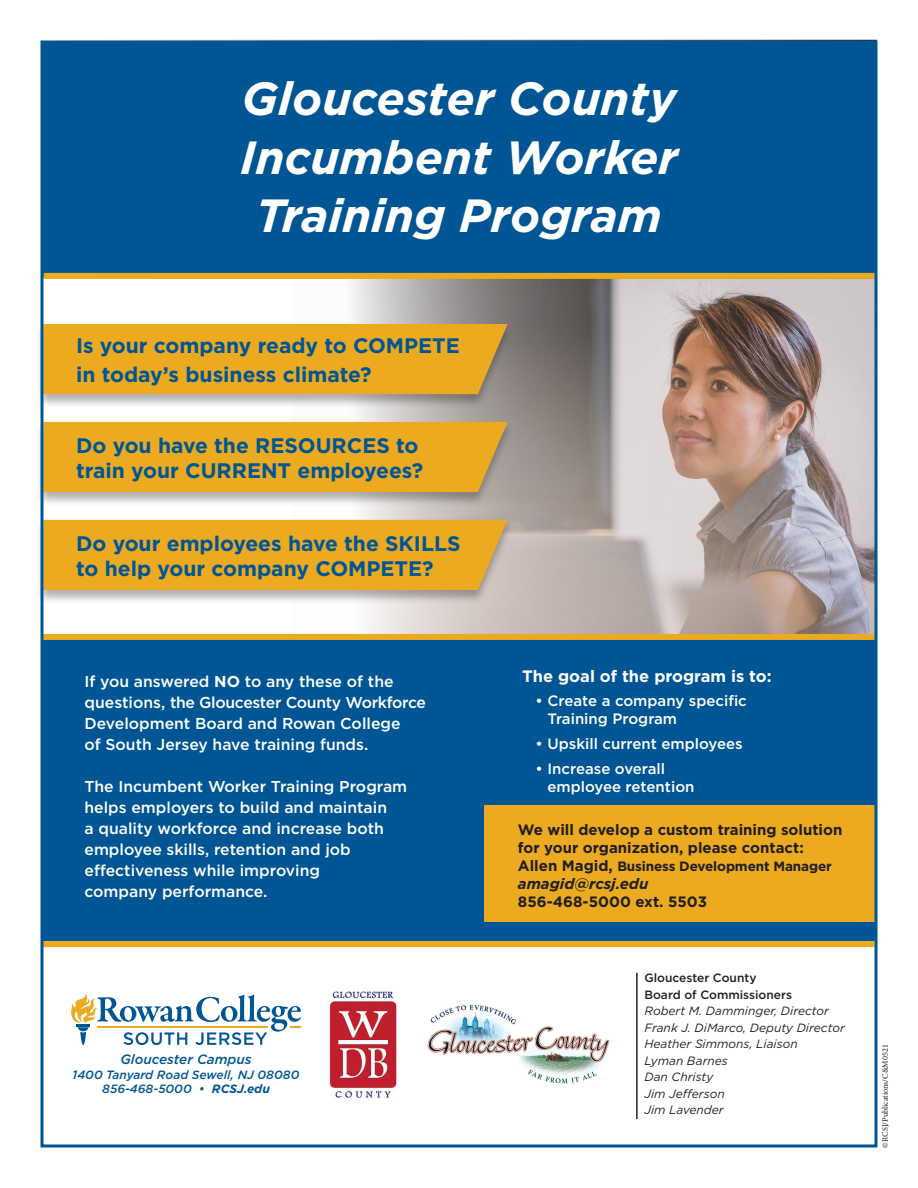
<style>
.page{position:relative;width:918px;height:1188px;background:#fff}
.page>*{position:absolute;margin:0;border:0;box-sizing:border-box;transform-origin:0 0}
.t1{font:italic 700 46.5px/58.5px "Gotham";color:#fff;text-align:center}
.t2{font:700 21px/25.2px "Gotham";color:#005595}
.t3{font:700 16.5px "Gotham";color:#fff}
.t4{font:500 15.75px/21px "Gotham";color:#fff}
.t5{font:500 15px/18px "Gotham";color:#fff}
.t6{font:700 15px/18px "Gotham";color:#231f20}
.t7{font:italic 700 15px "Gotham";color:#231f20}
.t8{font:700 13.5px "Gotham";letter-spacing:-.01em;color:#231f20}
.t9{font:italic 500 13.5px "Gotham";color:#005595}
.t10{font:italic 12px/16.5px "Gotham";color:#231f20}
.t11{font:italic 500 12px/14.4px "Gotham";color:#005595;text-align:center}
.t12{font:500 12px/16.5px "Gotham";color:#231f20}
.t13{font:8.25px "Minion Pro";letter-spacing:-.005em;color:#231f20}
.s1{font-weight:700}
.s2{font-size:15px}
</style>
<div class="page">
<img style="left:292px;top:279px;width:582px;height:355px">
<div style="left:43px;top:635px;width:832px;height:306px;background:#005595"></div>
<div style="left:36px;top:519px;width:479px;height:86px;background:#231f20;opacity:.35"></div>
<div style="left:44px;top:520px;width:464px;height:70px;background:#ebaa20"></div>
<div style="left:36px;top:421px;width:479px;height:86px;background:#231f20;opacity:.35"></div>
<div style="left:44px;top:422px;width:464px;height:70px;background:#ebaa20"></div>
<div style="left:36px;top:323px;width:479px;height:86px;background:#231f20;opacity:.35"></div>
<div style="left:44px;top:324px;width:464px;height:70px;background:#ebaa20"></div>
<div style="left:42px;top:40px;width:834px;height:238px;background:#005595"></div>
<div style="left:44px;top:273px;width:833px;height:6px;background:#ebaa20"></div>
<div style="left:484px;top:806px;width:393px;height:116px;background:#ebaa20"></div>
<div style="left:42px;top:634px;width:833px;height:6px;background:#ebaa20"></div>
<div style="left:43px;top:941px;width:831px;height:6px;background:#ebaa20"></div>
<img style="left:427px;top:1004px;width:183px;height:80px">
<img style="left:329px;top:991px;width:68px;height:107px">
<svg style="left:71px;top:994px;width:230px;height:51px"></svg>
<hr style="left:636px;top:973px;width:2px;height:146px;background:#231f20">
<h1 class="t1" style="left:240px;top:70px;width:439px">Gloucester County<br>Incumbent Worker<br>Training Program</h1>
<h2 class="t2" style="left:76px;top:331px;width:385px;line-height:28.5px">Is your company ready to COMPETE in today’s business climate?</h2>
<h2 class="t2" style="left:76px;top:432px;width:349px">Do you have the RESOURCES to train your CURRENT employees?</h2>
<h2 class="t2" style="left:76px;top:530px;width:386px">Do your employees have the SKILLS to help your company COMPETE?</h2>
<p class="t4" style="left:84px;top:671px;width:343px">If you answered <span class="s1">NO</span> to any these of the questions, the Gloucester County Workforce Development Board and Rowan College<br>of South Jersey have training funds.</p>
<p class="t4" style="left:84px;top:776px;width:324px">The Incumbent Worker Training Program helps employers to build and maintain<br>a quality workforce and increase both employee skills, retention and job effectiveness while improving<br>company performance.</p>
<p class="t9" style="left:120px;top:1051px;width:133px">Gloucester Campus</p>
<p class="t11" style="left:73px;top:1067px;width:228px">1400 Tanyard Road Sewell, NJ 08080<br>856-468-5000 • <span class="s1">RCSJ.edu</span></p>
<p class="t3" style="left:522px;top:666px;width:251px">The goal of the program is to:</p>
<p class="t5" style="left:547px;top:692px;width:201px;text-indent:-12px">• Create a company specific<br>Training Program</p>
<p class="t5" style="left:536px;top:735px;width:209px">• Upskill current employees</p>
<p class="t5" style="left:547px;top:759px;width:149px;text-indent:-12px">• Increase overall employee retention</p>
<p class="t6" style="left:518px;top:820px;width:326px">We will develop a custom training solution for your organization, please contact:</p>
<p class="t8" style="left:518px;top:858px;width:315px"><span class="s2">Allen Magid,</span> Business Development Manager</p>
<p class="t7" style="left:518px;top:874px;width:132px">amagid@rcsj.edu</p>
<p class="t6" style="left:518px;top:892px;width:191px">856-468-5000 ext. 5503</p>
<p class="t12" style="left:644px;top:970px;width:149px">Gloucester County<br>Board of Commissioners</p>
<p class="t10" style="left:644px;top:1003px;width:202px">Robert M. Damminger, Director<br>Frank J. DiMarco, Deputy Director<br>Heather Simmons, Liaison<br>Lyman Barnes<br>Dan Christy<br>Jim Jefferson<br>Jim Lavender</p>
<p class="t13" style="left:880px;top:1148px;width:105px;rotate:-90deg">©RCSJ/Publications/C&amp;M0521</p>
</div>
